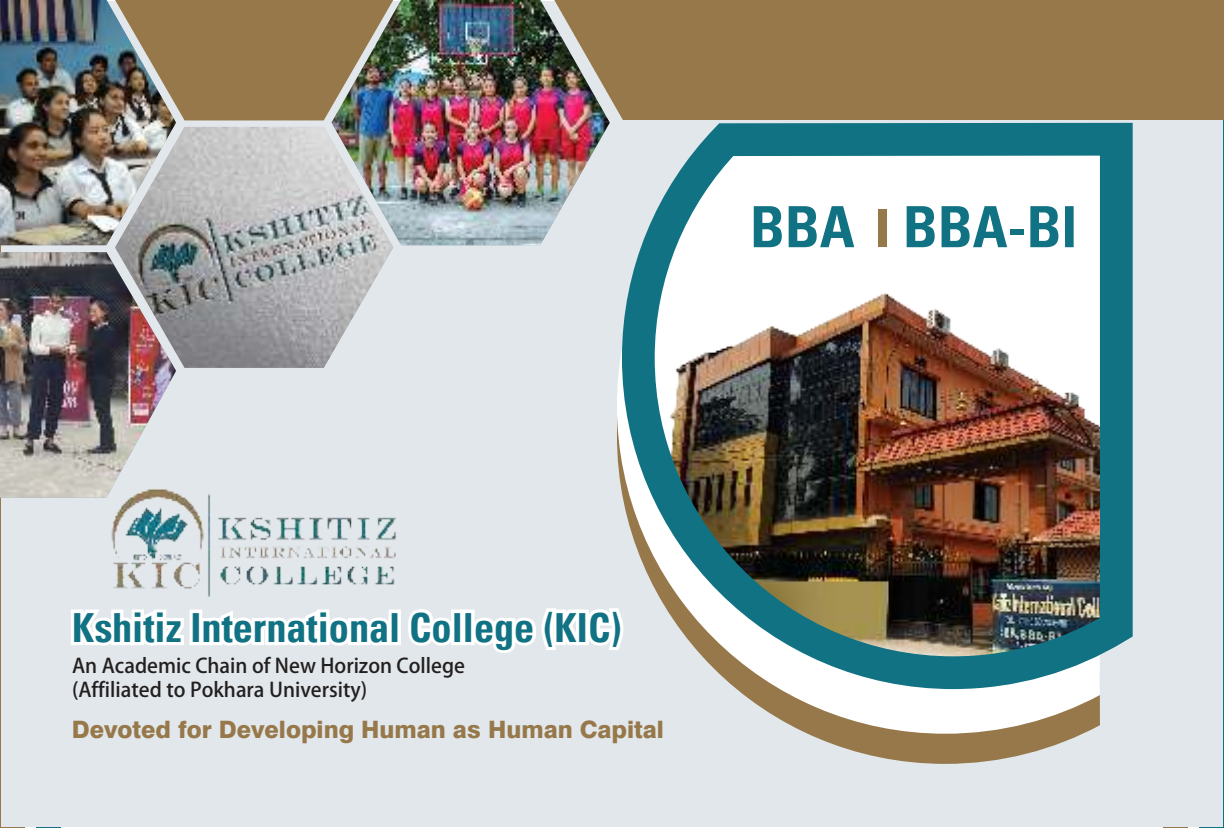
<style>
.page{position:relative;width:1224px;height:828px;background:#fff}
.page>*{position:absolute;margin:0;border:0;box-sizing:border-box;transform-origin:0 0}
.t1{font:700 condensed 57.2px "Univers";color:#107283}
.t2{font:700 condensed 40.2px "Univers";color:#107283}
.t3{font:800 24px "Swiss 721 BT";color:#96784a}
.t4{font:20px/24px "Adobe Heiti Std";color:#221f1f}
.s1{font-family:"D Ganesh";font-weight:400;font-stretch:normal;font-size:76.2px;color:#96784a}
</style>
<div class="page">
<div style="left:1200px;top:0;width:24px;height:828px;background:#107283"></div>
<div style="left:1px;top:1px;width:1222px;height:826px;background:#e2e7eb"></div>
<svg style="left:71px;top:609px;width:113px;height:37px"></svg>
<div style="left:190px;top:610px;width:12px;height:35px;border:7px solid #fff"></div>
<svg style="left:197px;top:609px;width:198px;height:37px"></svg>
<div style="left:389px;top:610px;width:12px;height:35px;border:7px solid #fff"></div>
<svg style="left:408px;top:609px;width:51px;height:37px"></svg>
<div style="left:451px;top:610px;width:12px;height:35px;border:7px solid #fff"></div>
<div style="left:462px;top:610px;width:13px;height:35px;border:7px solid #fff"></div>
<svg style="left:467px;top:608px;width:139px;height:45px"></svg>
<img style="left:111px;top:493px;width:285px;height:104px">
<img style="left:115px;top:127px;width:278px;height:241px">
<img style="left:332px;top:0;width:274px;height:245px">
<img style="left:0;top:0;width:176px;height:245px">
<img style="left:0;top:252px;width:176px;height:246px">
<img style="left:115px;top:0;width:278px;height:120px">
<div style="left:554px;top:0;width:670px;height:120px;background:#96784a"></div>
<svg style="left:808px;top:734px;width:274px;height:30px;fill:#96784a"></svg>
<svg style="left:758px;top:705px;width:342px;height:29px;background:#d2c7b5"></svg>
<img style="left:606px;top:93px;width:543px;height:612px">
<h1 class="t1" style="left:750px;top:204px;width:329px">BBA <span class="s1">.</span> BBA-BI</h1>
<h2 class="t2" style="left:72px;top:612px;width:551px">Kshitiz International College (KIC)</h2>
<p class="t4" style="left:72px;top:654px;width:394px">An Academic Chain of New Horizon College (Affiliated to Pokhara University)</p>
<p class="t3" style="left:72px;top:721px;width:594px">Devoted for Developing Human as Human Capital</p>
</div>
